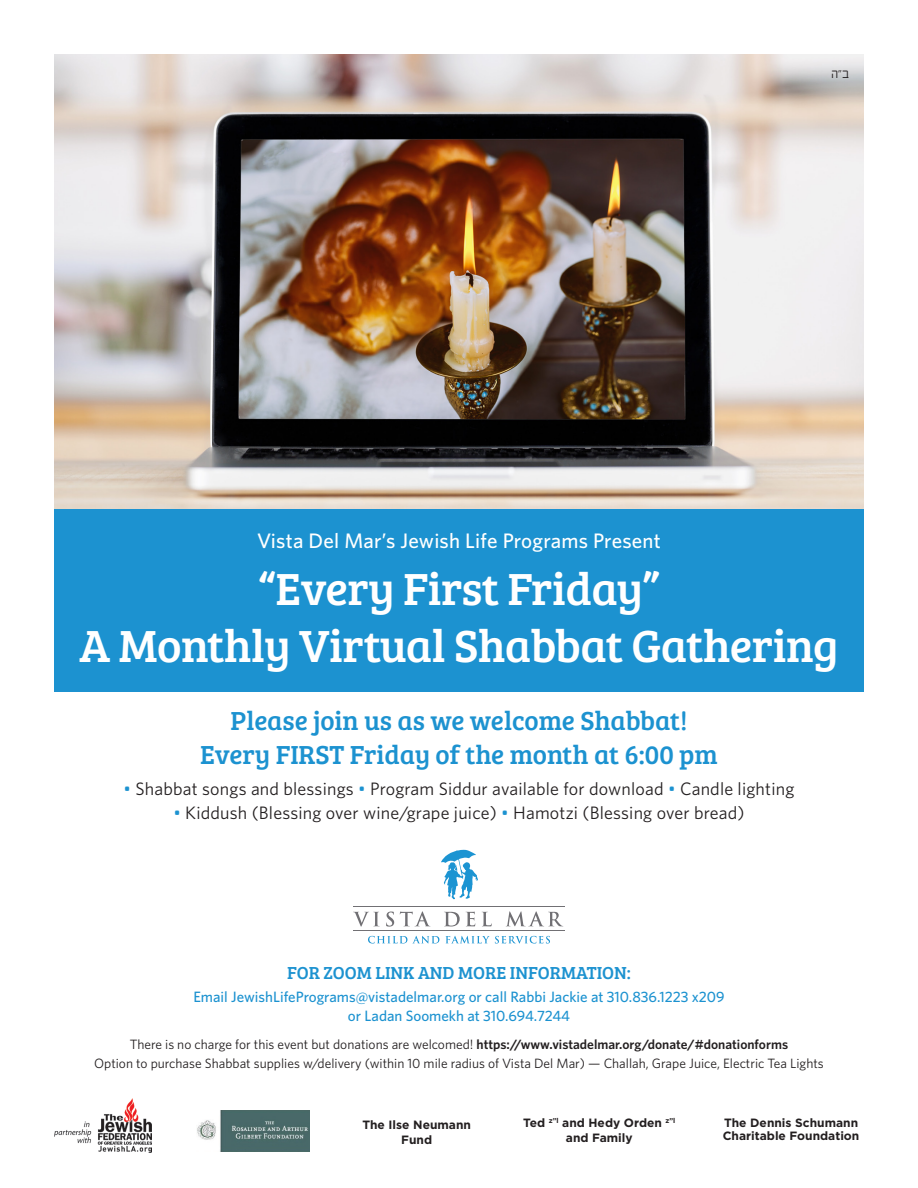
<style>
.page{position:relative;width:918px;height:1188px;background:#fff}
.page>*{position:absolute;margin:0;border:0;box-sizing:border-box;transform-origin:0 0}
.t1{font:46.5px "Bree Serif";letter-spacing:-.01em;color:#fff}
.t2{font:27px "Bree Serif";color:#1c92d0}
.t3{font:500 21px "Whitney";letter-spacing:.01em;color:#fff}
.t4{font:18px "Whitney";letter-spacing:.01em;color:#231f20}
.t5{font:18px "Bree Serif";color:#1c92d0}
.t6{font:300 15.9px "Aharony";color:#231f20}
.t7{font:500 15px "Whitney";color:#1c92d0}
.t8{font:13.5px "Whitney";color:#231f20}
.t9{font:700 12px/15px "Gotham";color:#231f20;text-align:center}
.s1{color:#1c92d0}
.s2{font-weight:600}
</style>
<div class="page">
<img style="left:54px;top:54px;width:810px;height:456px">
<div style="left:54px;top:510px;width:810px;height:182px;background:#1c92d0"></div>
<img style="left:197px;top:1111px;width:113px;height:40px">
<img style="left:54px;top:1098px;width:97px;height:54px">
<hr style="left:353px;top:906px;width:212px;height:1px;background:#717074">
<svg style="left:353px;top:912px;width:27px;height:15px"></svg>
<svg style="left:386px;top:912px;width:8px;height:15px"></svg>
<svg style="left:400px;top:911px;width:30px;height:15px"></svg>
<svg style="left:444px;top:912px;width:16px;height:15px"></svg>
<svg style="left:466px;top:912px;width:9px;height:14px"></svg>
<svg style="left:482px;top:912px;width:10px;height:14px"></svg>
<svg style="left:506px;top:911px;width:57px;height:15px"></svg>
<hr style="left:353px;top:931px;width:212px;height:1px;background:#717074">
<svg style="left:441px;top:849px;width:37px;height:50px"></svg>
<svg style="left:368px;top:936px;width:71px;height:8px"></svg>
<svg style="left:445px;top:936px;width:105px;height:8px"></svg>
<p class="t6" style="left:832px;top:67px;width:19px">v"c</p>
<p class="t3" style="left:257px;top:527px;width:405px">Vista Del Mar’s Jewish Life Programs Present</p>
<p class="t1" style="left:258px;top:555px;width:403px">“Every First Friday”</p>
<p class="t1" style="left:80px;top:612px;width:760px">A Monthly Virtual Shabbat Gathering</p>
<p class="t2" style="left:230px;top:701px;width:459px">Please join us as we welcome Shabbat!</p>
<p class="t2" style="left:200px;top:735px;width:519px">Every FIRST Friday of the month at 6:00 pm</p>
<p class="t4" style="left:124px;top:777px;width:672px"><span class="s1">•</span> Shabbat songs and blessings <span class="s1">•</span> Program Siddur available for download <span class="s1">•</span> Candle lighting</p>
<p class="t4" style="left:173px;top:801px;width:573px"><span class="s1">•</span> Kiddush (Blessing over wine/grape juice) <span class="s1">•</span> Hamotzi (Blessing over bread)</p>
<p class="t5" style="left:287px;top:960px;width:345px">FOR ZOOM LINK AND MORE INFORMATION:</p>
<p class="t7" style="left:193px;top:987px;width:533px">Email JewishLifePrograms@vistadelmar.org or call Rabbi Jackie at 310.836.1223 x209</p>
<p class="t7" style="left:348px;top:1006px;width:224px">or Ladan Soomekh at 310.694.7244</p>
<p class="t8" style="left:130px;top:1035px;width:660px">There is no charge for this event but donations are welcomed! <span class="s2">https://www.vistadelmar.org/donate/#donationforms</span></p>
<p class="t8" style="left:94px;top:1055px;width:731px">Option to purchase Shabbat supplies w/delivery (within 10 mile radius of Vista Del Mar) — Challah, Grape Juice, Electric Tea Lights</p>
<p class="t9" style="left:362px;top:1116px;width:110px">The Ilse Neumann<br>Fund</p>
<p class="t9" style="left:523px;top:1115px;width:154px">Ted <sup>z”l</sup> and Hedy Orden <sup>z”l </sup>and Family</p>
<p class="t9" style="left:723px;top:1116px;width:138px;line-height:13.5px;text-align:left">The Dennis Schumann<br>Charitable Foundation</p>
</div>
